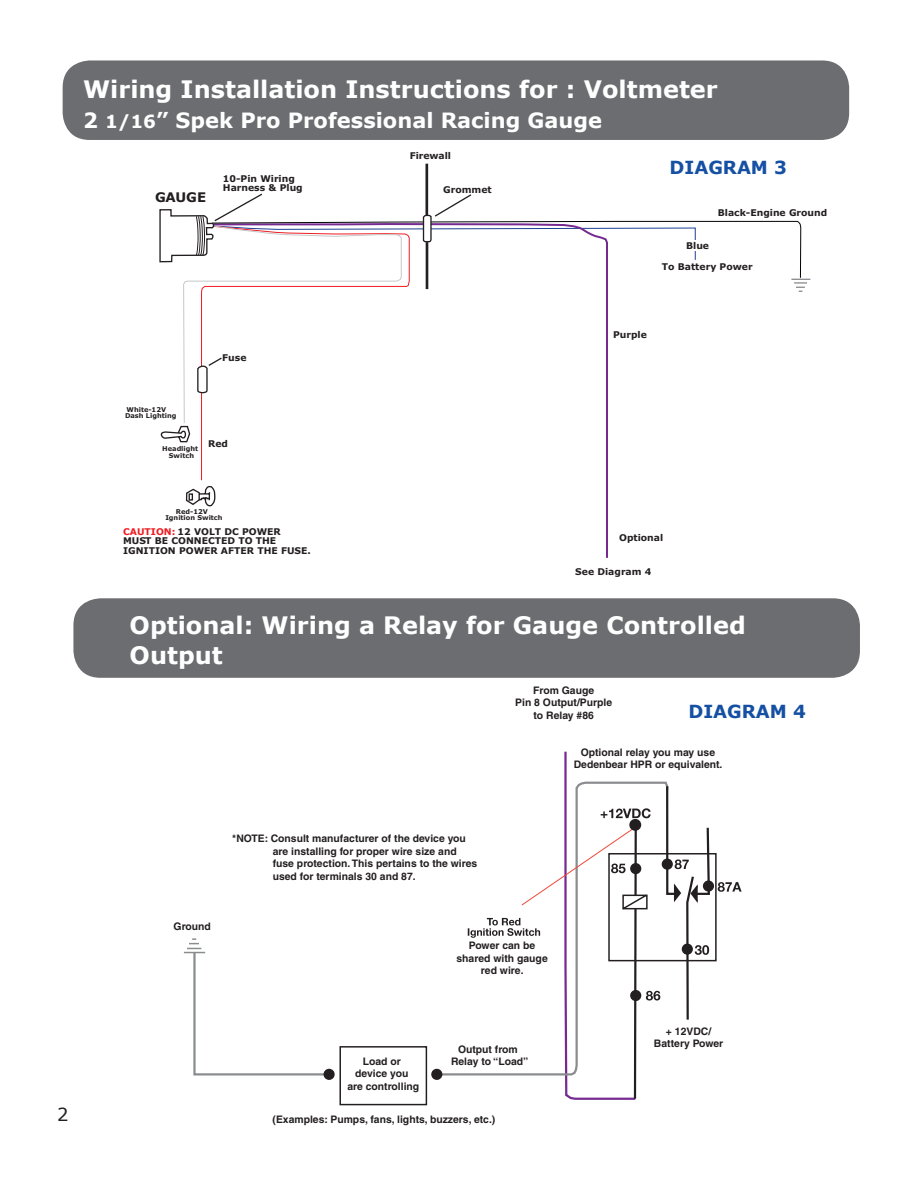
<style>
.page{position:relative;width:918px;height:1188px;background:#fff}
.page>*{position:absolute;margin:0;border:0;box-sizing:border-box;transform-origin:0 0}
.t1{font:700 24px "Verdana";color:#fff}
.t2{font:700 21px "Verdana";color:#fff}
.t3{font:700 18px "Verdana";color:#1550a3}
.t4{font:18px "Verdana";color:#231f20}
.t5{font:700 13.2px "Verdana";letter-spacing:-.015em;color:#231f20}
.t6{font:700 10.35px/12.5px "Helvetica LT";color:#231f20;text-align:center}
.t7{font:700 9.3px/9.6px "Verdana";color:#231f20}
.t8{font:700 6.6px/6.6px "Verdana";color:#231f20}
.s1{font-size:18px}
.s2{color:#ee1d23}
</style>
<div class="page">
<hr style="left:426px;top:164px;width:2px;height:51px;background:#231f20">
<svg style="left:160px;top:192px;width:312px;height:315px"></svg>
<svg style="left:159px;top:208px;width:651px;height:216px"></svg>
<div style="left:608px;top:853px;width:109px;height:108px;background:#fff;border:1px solid #231f20"></div>
<div style="left:704px;top:881px;width:9px;height:10px;background:#231f20;border-radius:50%"></div>
<div style="left:703px;top:880px;width:11px;height:12px;border:1px solid #231f20;border-radius:50%"></div>
<svg style="left:718px;top:882px;width:24px;height:10px"></svg>
<div style="left:432px;top:1070px;width:10px;height:9px;background:#231f20;border-radius:50%"></div>
<div style="left:431px;top:1069px;width:11px;height:11px;border:1px solid #231f20;border-radius:50%"></div>
<svg style="left:468px;top:751px;width:243px;height:349px"></svg>
<div style="left:630px;top:820px;width:10px;height:10px;background:#231f20;border-radius:50%"></div>
<div style="left:629px;top:819px;width:12px;height:12px;border:1px solid #231f20;border-radius:50%"></div>
<div style="left:339px;top:1046px;width:88px;height:59px;border:1px solid #231f20"></div>
<div style="left:324px;top:1070px;width:10px;height:9px;background:#231f20;border-radius:50%"></div>
<div style="left:324px;top:1069px;width:11px;height:11px;border:1px solid #231f20;border-radius:50%"></div>
<svg style="left:184px;top:938px;width:149px;height:139px"></svg>
<div style="left:63px;top:60px;width:786px;height:80px;background:#6c6d70;border-radius:27px"></div>
<div style="left:73px;top:598px;width:787px;height:80px;background:#6c6d70;border-radius:27px"></div>
<p class="t1" style="left:83px;top:73px;width:636px">Wiring Installation Instructions for : Voltmeter</p>
<p class="t2" style="left:83px;top:106px;width:521px">2 <span class="s1">1/16</span>” Spek Pro Professional Racing Gauge</p>
<p class="t5" style="left:155px;top:187px;width:52px">GAUGE</p>
<p class="t7" style="left:223px;top:173px;width:81px">10-Pin Wiring<br>Harness &amp; Plug</p>
<p class="t7" style="left:222px;top:353px;width:26px">Fuse</p>
<p class="t8" style="left:125px;top:406px;width:53px">White-12V<br>Dash Lighting</p>
<p class="t8" style="left:162px;top:445px;width:37px;line-height:7.2px;text-align:center">Headlight<br>Switch</p>
<p class="t7" style="left:208px;top:439px;width:21px">Red</p>
<p class="t8" style="left:165px;top:508px;width:59px;text-indent:11px">Red-12V<br>Ignition Switch</p>
<p class="t7" style="left:123px;top:526px;width:189px"><span class="s2">CAUTION:</span> 12 VOLT DC POWER<br>MUST BE CONNECTED TO THE<br>IGNITION POWER AFTER THE FUSE.</p>
<p class="t7" style="left:410px;top:150px;width:43px">Firewall</p>
<p class="t7" style="left:443px;top:185px;width:50px">Grommet</p>
<p class="t3" style="left:670px;top:154px;width:119px">DIAGRAM 3</p>
<p class="t7" style="left:686px;top:241px;width:25px">Blue</p>
<p class="t7" style="left:718px;top:207px;width:111px">Black-Engine Ground</p>
<p class="t7" style="left:662px;top:262px;width:92px">To Battery Power</p>
<p class="t7" style="left:613px;top:330px;width:35px">Purple</p>
<p class="t7" style="left:619px;top:533px;width:46px">Optional</p>
<p class="t7" style="left:575px;top:567px;width:78px">See Diagram 4</p>
<p class="t1" style="left:130px;top:608px;width:618px">Optional: Wiring a Relay for Gauge Controlled</p>
<p class="t1" style="left:130px;top:638px;width:95px">Output</p>
<p class="t6" style="left:515px;top:684px;width:98px">From Gauge<br>Pin 8 Output/Purple to Relay #86</p>
<p class="t3" style="left:688px;top:699px;width:119px">DIAGRAM 4</p>
<p class="t6" style="left:574px;top:746px;width:150px">Optional relay you may use<br>Dedenbear HPR or equivalent.</p>
<p class="t4" style="left:57px;top:1102px;width:13px">2</p>
<p class="t6" style="left:174px;top:920px;width:39px">Ground</p>
<p class="t6" style="left:273px;top:832px;width:206px;text-align:left;text-indent:-40px">*NOTE: Consult manufacturer of the device you are installing for proper wire size and fuse protection.This pertains to the wires used for terminals 30 and 87.</p>
<p class="t6" style="left:456px;top:939px;width:93px">Power can be shared with gauge red wire.</p>
<p class="t6" style="left:347px;top:1055px;width:73px">Load or device you<br>are controlling</p>
<p class="t6" style="left:451px;top:1043px;width:79px">Output from<br>Relay to “Load”</p>
<p class="t6" style="left:273px;top:1113px;width:224px">(Examples: Pumps, fans, lights, buzzers, etc.)</p>
<p class="t6" style="left:654px;top:1025px;width:71px">+ 12VDC/<br>Battery Power</p>
</div>
